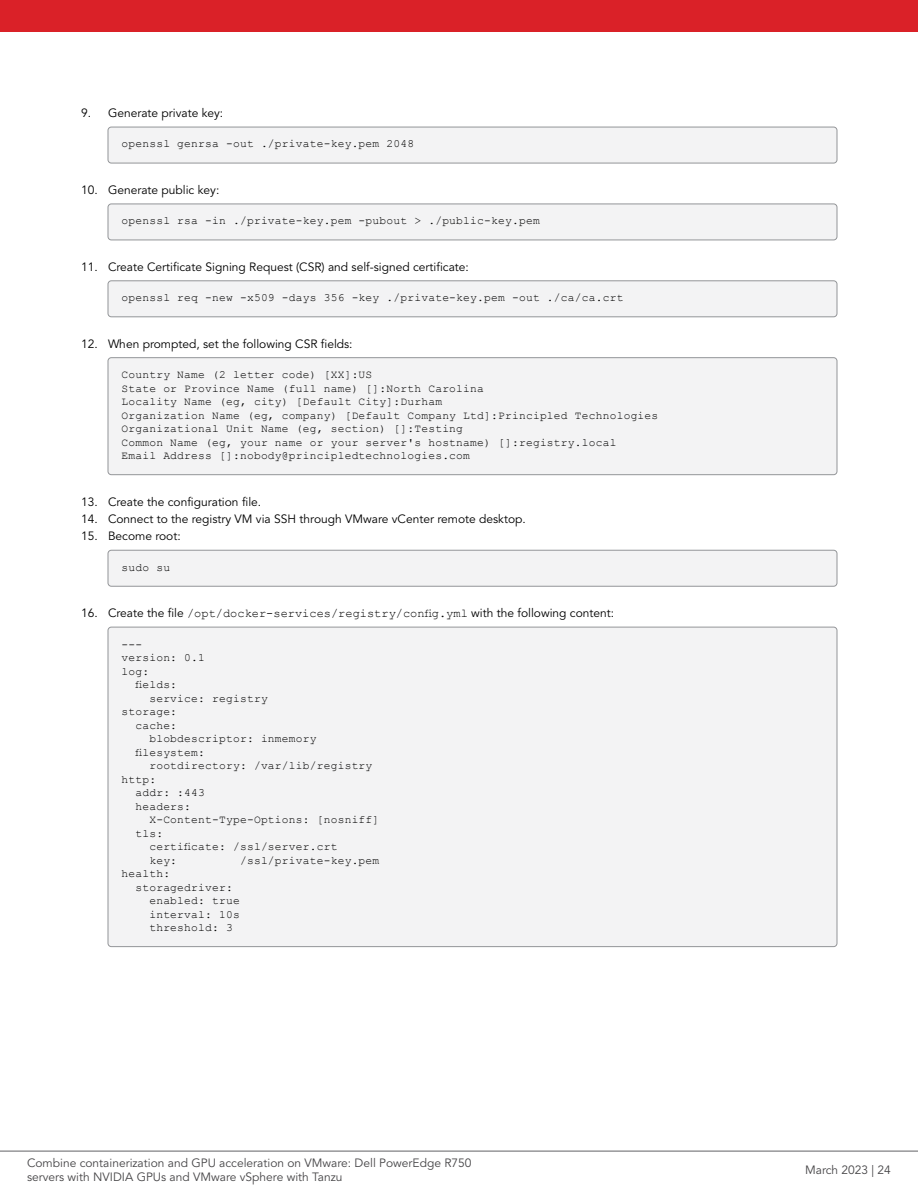
<style>
.page{position:relative;width:918px;height:1188px;background:#fff}
.page>*{position:absolute;margin:0;border:0;box-sizing:border-box;transform-origin:0 0}
.t1{font:12px "Avenir LT Pro";color:#000}
.t2{font:12px/14.4px "Avenir LT Pro";color:#464547}
.t3{font:11.25px/13.5px "Courier New";letter-spacing:.02em;color:#000}
.s1{font-family:"Courier New"}
</style>
<div class="page">
<div style="left:108px;top:127px;width:729px;height:36px;background:#f3f3f4;border-radius:3px"></div>
<div style="left:108px;top:127px;width:729px;height:36px;border:1px solid #939598;border-radius:3px"></div>
<div style="left:108px;top:204px;width:729px;height:36px;background:#f3f3f4;border-radius:3px"></div>
<div style="left:108px;top:204px;width:729px;height:36px;border:1px solid #939598;border-radius:3px"></div>
<div style="left:108px;top:281px;width:729px;height:36px;background:#f3f3f4;border-radius:3px"></div>
<div style="left:108px;top:281px;width:729px;height:36px;border:1px solid #939598;border-radius:3px"></div>
<div style="left:108px;top:358px;width:729px;height:117px;background:#f3f3f4;border-radius:3px"></div>
<div style="left:108px;top:357px;width:729px;height:118px;border:1px solid #939598;border-radius:3px"></div>
<div style="left:108px;top:550px;width:729px;height:36px;background:#f3f3f4;border-radius:3px"></div>
<div style="left:108px;top:550px;width:729px;height:36px;border:1px solid #939598;border-radius:3px"></div>
<div style="left:108px;top:627px;width:729px;height:320px;background:#f3f3f4;border-radius:3px"></div>
<hr style="left:0;top:1151px;width:918px;height:1px;background:#616264">
<div style="left:0;top:0;width:918px;height:32px;background:#da2128"></div>
<p class="t1" style="left:81px;top:106px;width:144px">9. Generate private key:</p>
<p class="t3" style="left:122px;top:137px;width:294px">openssl genrsa -out ./private-key.pem 2048</p>
<p class="t1" style="left:81px;top:183px;width:140px">10. Generate public key:</p>
<p class="t3" style="left:122px;top:214px;width:420px">openssl rsa -in ./private-key.pem -pubout &gt; ./public-key.pem</p>
<p class="t1" style="left:81px;top:260px;width:389px">11. Create Certificate Signing Request (CSR) and self-signed certificate:</p>
<p class="t3" style="left:122px;top:291px;width:503px">openssl req -new -x509 -days 356 -key ./private-key.pem -out ./ca/ca.crt</p>
<p class="t1" style="left:81px;top:336px;width:273px">12. When prompted, set the following CSR fields:</p>
<p class="t3" style="left:122px;top:367px;width:538px">Country Name (2 letter code) [XX]:US<br>State or Province Name (full name) []:North Carolina<br>Locality Name (eg, city) [Default City]:Durham<br>Organization Name (eg, company) [Default Company Ltd]:Principled Technologies Organizational Unit Name (eg, section) []:Testing<br>Common Name (eg, your name or your server's hostname) []:registry.local<br>Email Address []:nobody@principledtechnologies.com</p>
<p class="t1" style="left:81px;top:494px;width:182px">13. Create the configuration file.</p>
<p class="t1" style="left:81px;top:512px;width:446px">14. Connect to the registry VM via SSH through VMware vCenter remote desktop.</p>
<p class="t1" style="left:81px;top:529px;width:101px">15. Become root:</p>
<p class="t3" style="left:122px;top:560px;width:50px">sudo su</p>
<p class="t1" style="left:81px;top:606px;width:535px">16. Create the file <span class="s1">/opt/docker-services/registry/config.yml</span> with the following content:</p>
<p class="t3" style="left:122px;top:637px;width:22px">---</p>
<p class="t3" style="left:122px;top:650px;width:85px">version: 0.1</p>
<p class="t3" style="left:122px;top:664px;width:29px">log:</p>
<p class="t3" style="left:135px;top:677px;width:43px">fields:</p>
<p class="t3" style="left:149px;top:691px;width:120px">service: registry</p>
<p class="t3" style="left:122px;top:704px;width:57px">storage:</p>
<p class="t3" style="left:135px;top:718px;width:43px">cache:</p>
<p class="t3" style="left:149px;top:731px;width:169px">blobdescriptor: inmemory</p>
<p class="t3" style="left:135px;top:745px;width:71px">filesystem:</p>
<p class="t3" style="left:149px;top:758px;width:224px">rootdirectory: /var/lib/registry</p>
<p class="t3" style="left:122px;top:772px;width:36px">http:</p>
<p class="t3" style="left:135px;top:785px;width:71px">addr: :443</p>
<p class="t3" style="left:135px;top:799px;width:57px">headers:</p>
<p class="t3" style="left:149px;top:812px;width:231px">X-Content-Type-Options: [nosniff]</p>
<p class="t3" style="left:135px;top:826px;width:29px">tls:</p>
<p class="t3" style="left:149px;top:839px;width:190px">certificate: /ssl/server.crt</p>
<p class="t3" style="left:149px;top:853px;width:29px">key:</p>
<p class="t3" style="left:240px;top:853px;width:141px">/ssl/private-key.pem</p>
<p class="t3" style="left:122px;top:866px;width:50px">health:</p>
<p class="t3" style="left:135px;top:880px;width:99px">storagedriver:</p>
<p class="t3" style="left:149px;top:893px;width:92px">enabled: true</p>
<p class="t3" style="left:149px;top:907px;width:92px">interval: 10s</p>
<p class="t3" style="left:149px;top:920px;width:85px">threshold: 3</p>
<p class="t2" style="left:27px;top:1156px;width:446px">Combine containerization and GPU acceleration on VMware: Dell PowerEdge R750 servers with NVIDIA GPUs and VMware vSphere with Tanzu</p>
<p class="t2" style="left:805px;top:1163px;width:87px">March 2023 | 24</p>
</div>
